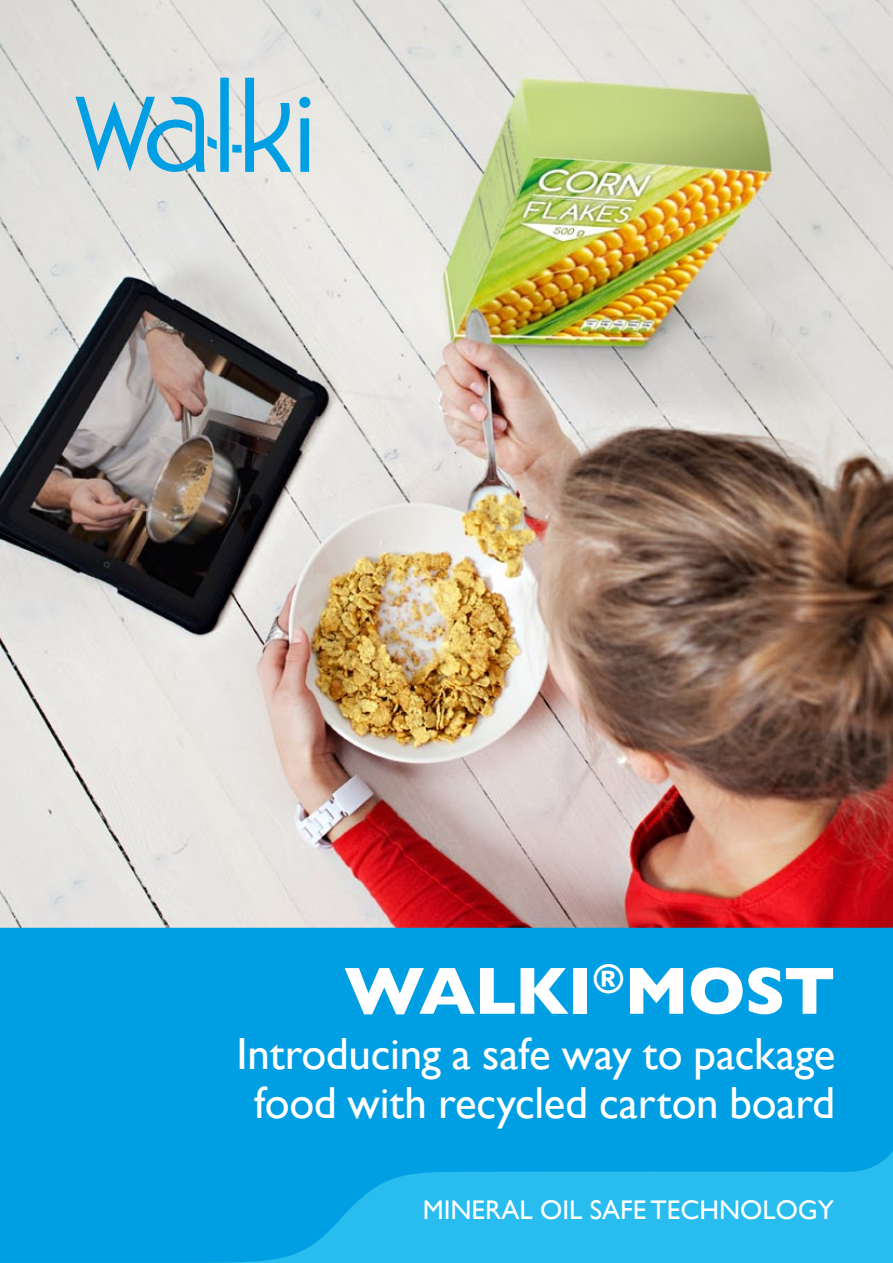
<style>
.page{position:relative;width:893px;height:1263px;background:#fff}
.page>*{position:absolute;margin:0;border:0;box-sizing:border-box;transform-origin:0 0}
.t1{font:700 67.5px "Gill Sans";letter-spacing:-.025em;color:#fff}
.t2{font:45px/49.5px "Gill Sans";letter-spacing:-.005em;color:#fff;text-align:center}
.t3{font:27px "Gill Sans";color:#fff}
</style>
<div class="page">
<img style="left:0;top:0;width:893px;height:928px">
<svg style="left:0;top:928px;width:893px;height:335px;background:#06a4e5"></svg>
<svg style="left:76px;top:78px;width:234px;height:94px;background:#9dcddf"></svg>
<h1 class="t1" style="left:344px;top:951px;width:126px">WALK</h1>
<h1 class="t1" style="left:568px;top:951px;width:269px">I<sup>®</sup>MOST</h1>
<p class="t2" style="left:236px;top:1028px;width:600px">Introducing a safe way to package food with recycled carton board</p>
<p class="t3" style="left:423px;top:1193px;width:37px">Minera</p>
<p class="t3" style="left:519px;top:1193px;width:99px">l Oil Safe</p>
<p class="t3" style="left:650px;top:1193px;width:36px">Techno</p>
<p class="t3" style="left:762px;top:1193px;width:73px">logy</p>
</div>
